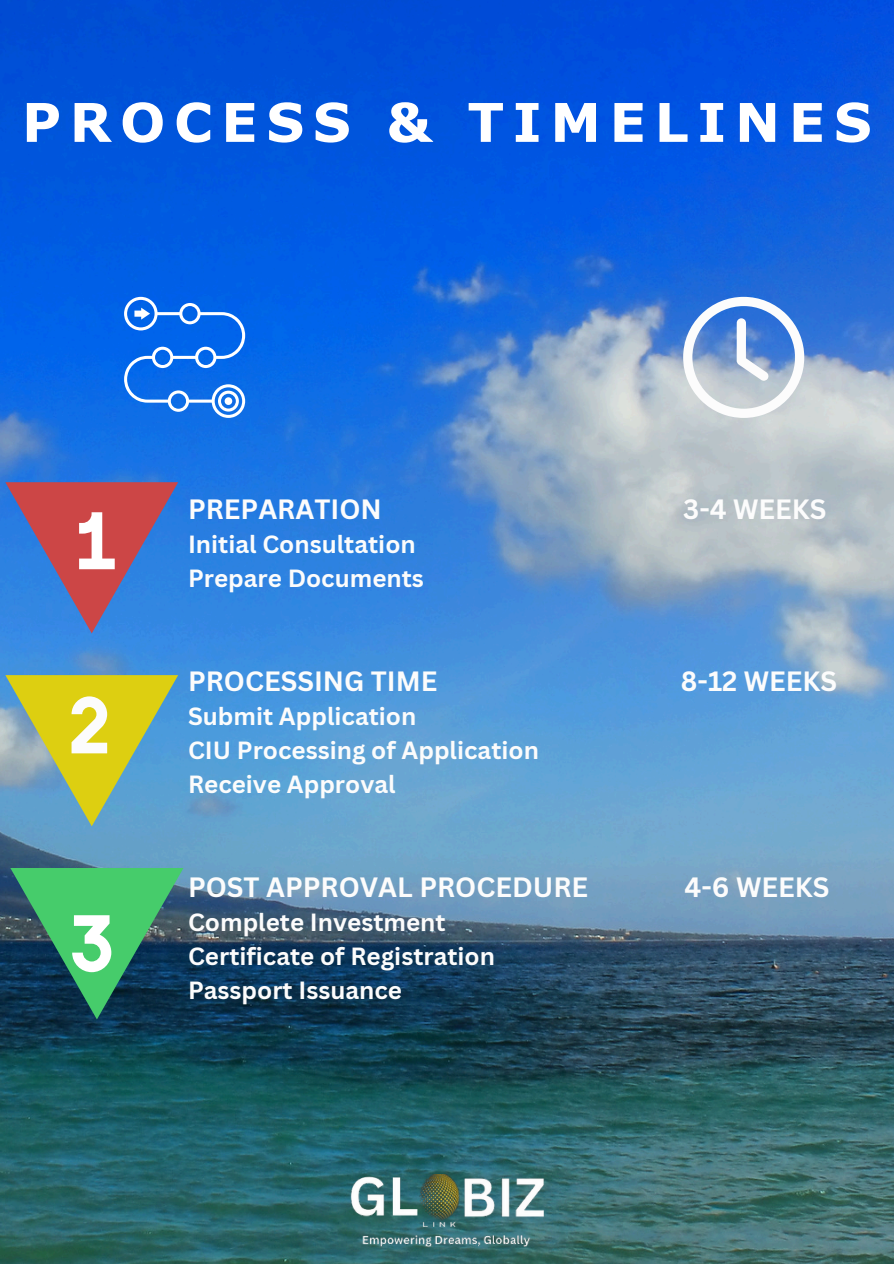
<style>
.page{position:relative;width:894px;height:1264px;background:#fff}
.page>*{position:absolute;margin:0;border:0;box-sizing:border-box;transform-origin:0 0}
.t1{font:700 53.4px "Verdana Pro";letter-spacing:.16em;color:#fff}
.t2{font:700 27.15px "Canva Sans";color:#fcfcfc}
.t3{font:700 24.15px/33.8px "Canva Sans";color:#fcfcfc}
</style>
<div class="page">
<img style="left:0;top:0;width:893px;height:1263px">
<svg style="left:5px;top:482px;width:173px;height:151px;background:#7f6b9a"></svg>
<svg style="left:683px;top:297px;width:121px;height:121px"></svg>
<svg style="left:124px;top:297px;width:121px;height:121px;background:#2d7fec"></svg>
<img style="left:346px;top:1174px;width:201px;height:75px">
<svg style="left:5px;top:675px;width:173px;height:151px;background:#a2b979"></svg>
<svg style="left:10px;top:868px;width:173px;height:151px;background:#378566"></svg>
<p class="t1" style="left:22px;top:88px;width:851px">PROCESS &amp; TIMELINES</p>
<p class="t2" style="left:188px;top:490px;width:195px">PREPARATION</p>
<p class="t2" style="left:683px;top:490px;width:145px">3-4 WEEKS</p>
<p class="t3" style="left:188px;top:526px;width:237px">Initial Consultation<br>Prepare Documents</p>
<p class="t2" style="left:188px;top:662px;width:251px">PROCESSING TIME</p>
<p class="t2" style="left:680px;top:662px;width:158px">8-12 WEEKS</p>
<p class="t3" style="left:188px;top:698px;width:230px">Submit Application</p>
<p class="t3" style="left:188px;top:732px;width:352px">CIU Processing of Application</p>
<p class="t3" style="left:188px;top:766px;width:209px">Receive Approval</p>
<h2 class="t2" style="left:188px;top:868px;width:401px">POST APPROVAL PROCEDURE</h2>
<h2 class="t2" style="left:684px;top:868px;width:146px">4-6 WEEKS</h2>
<p class="t3" style="left:188px;top:904px;width:259px">Complete Investment</p>
<p class="t3" style="left:188px;top:938px;width:308px">Certificate of Registration</p>
<p class="t3" style="left:188px;top:972px;width:215px">Passport Issuance</p>
</div>
